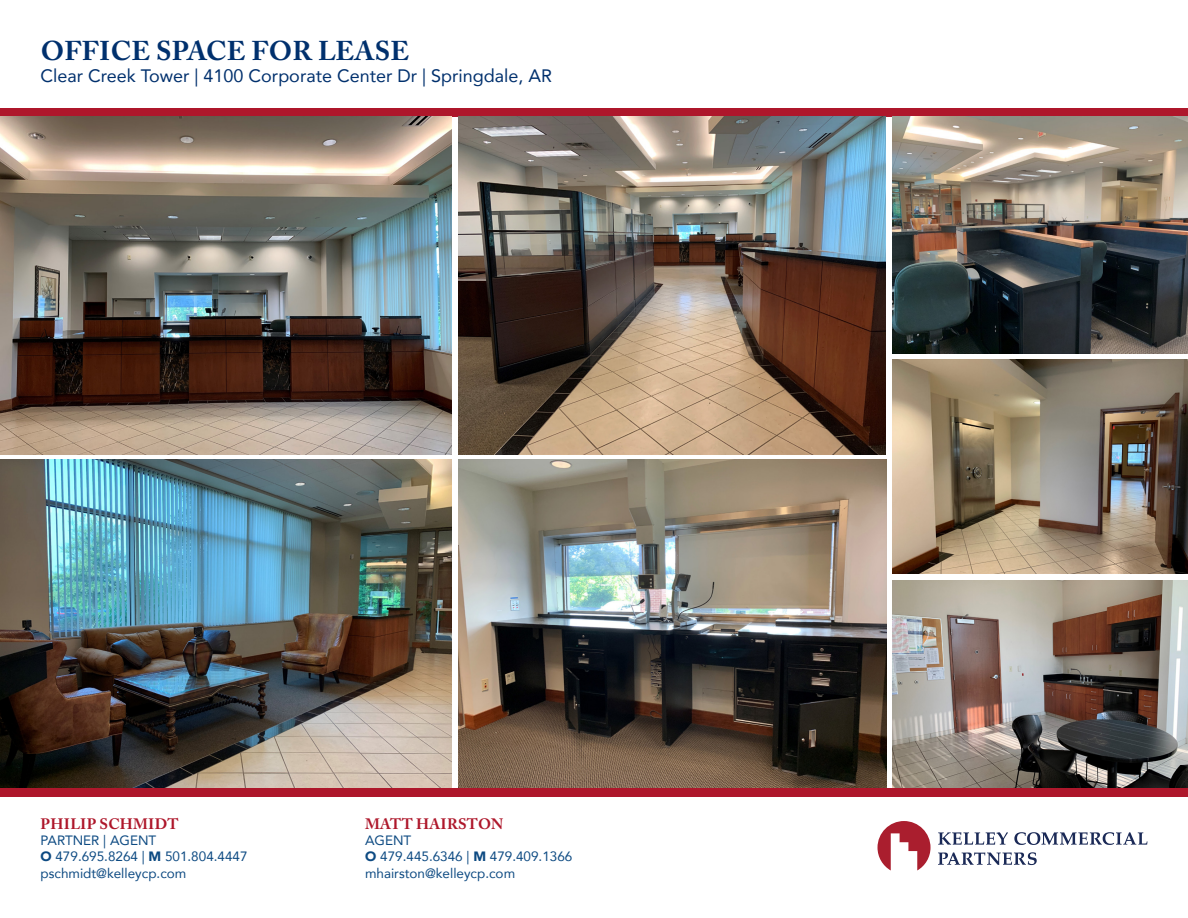
<style>
.page{position:relative;width:1188px;height:918px;background:#fff}
.page>*{position:absolute;margin:0;border:0;box-sizing:border-box;transform-origin:0 0}
.t1{font:700 27px "Adobe Caslon Pro";letter-spacing:.015em;color:#00306d}
.t2{font:18px "Avenir";color:#00306d}
.t3{font:700 15px "Adobe Caslon Pro";letter-spacing:.015em;color:#ae172b}
.t4{font:13.5px/16.2px "Avenir";color:#0d4a82}
.s1{font-weight:900}
</style>
<div class="page">
<svg style="left:878px;top:821px;width:53px;height:49px"></svg>
<svg style="left:938px;top:832px;width:70px;height:13px"></svg>
<svg style="left:1014px;top:832px;width:134px;height:13px"></svg>
<svg style="left:938px;top:852px;width:99px;height:13px"></svg>
<div style="left:0;top:108px;width:1188px;height:9px;background:#ae172b"></div>
<div style="left:0;top:788px;width:1188px;height:8px;background:#ae172b"></div>
<img style="left:0;top:117px;width:451px;height:338px">
<img style="left:892px;top:117px;width:296px;height:236px">
<img style="left:459px;top:117px;width:426px;height:338px">
<img style="left:0;top:459px;width:451px;height:329px">
<img style="left:459px;top:459px;width:428px;height:329px">
<img style="left:892px;top:360px;width:296px;height:213px">
<img style="left:892px;top:580px;width:296px;height:208px">
<h1 class="t1" style="left:41px;top:35px;width:370px">OFFICE SPACE FOR LEASE</h1>
<h2 class="t2" style="left:40px;top:61px;width:513px">Clear Creek Tower | 4100 Corporate Center Dr | Springdale, AR</h2>
<p class="t3" style="left:41px;top:815px;width:140px">PHILIP SCHMIDT</p>
<p class="t4" style="left:40px;top:832px;width:209px">PARTNER | AGENT<br><span class="s1">O</span> 479.695.8264 | <span class="s1">M</span> 501.804.4447 pschmidt@kelleycp.com</p>
<p class="t3" style="left:365px;top:815px;width:140px">MATT HAIRSTON</p>
<p class="t4" style="left:365px;top:832px;width:209px">AGENT<br><span class="s1">O</span> 479.445.6346 | <span class="s1">M</span> 479.409.1366 mhairston@kelleycp.com</p>
</div>
